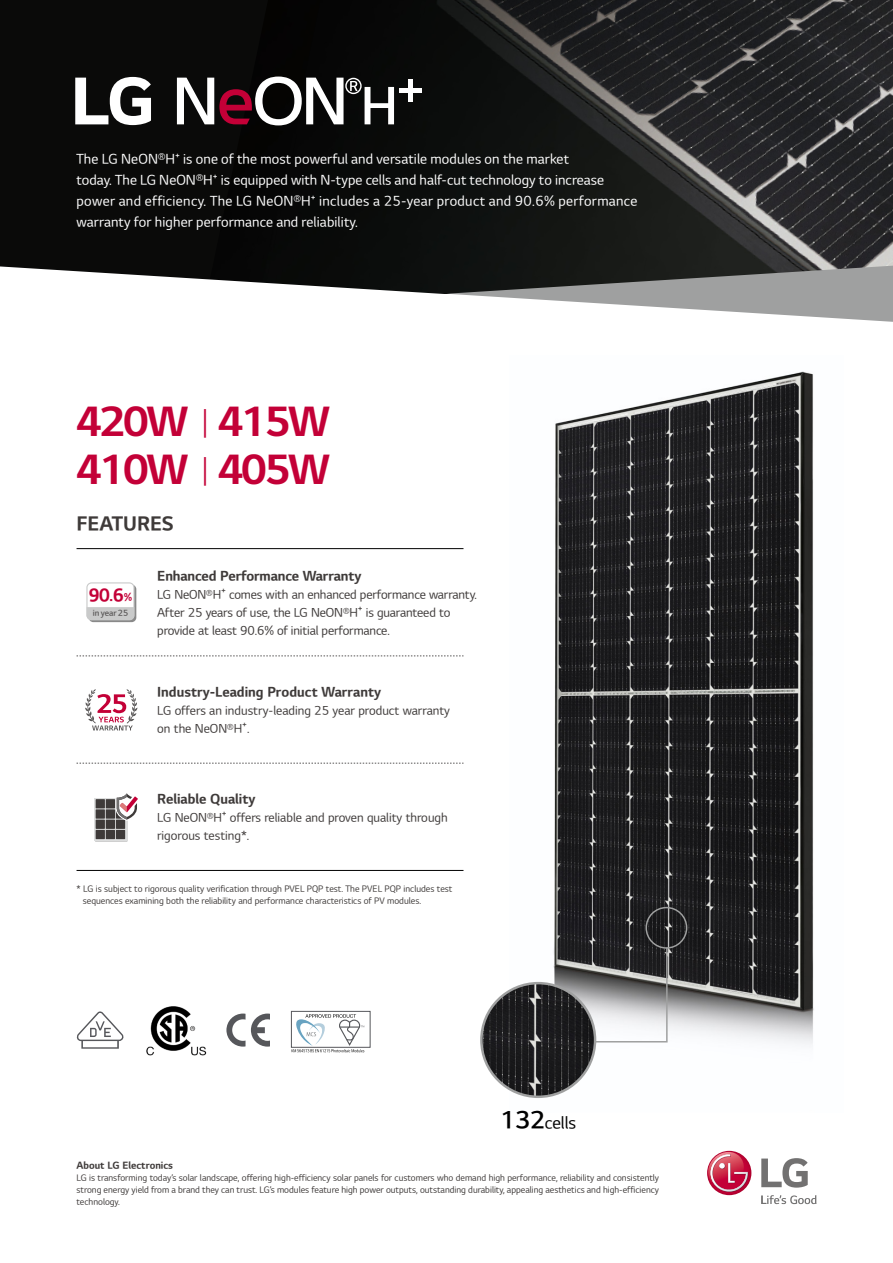
<style>
.page{position:relative;width:893px;height:1263px;background:#fff}
.page>*{position:absolute;margin:0;border:0;box-sizing:border-box;transform-origin:0 0}
.t1{font:40.5px/48px "LG Sm Haotf TB";letter-spacing:-.04em;color:#c30037}
.t2{font:19.5px "LG Sm Haotf TB";color:#3e3a39}
.t3{font:18px "LG Sm Haotf TB";color:#c30037;scale:.96 1}
.t4{font:16.5px "LG Sm Haotf TR";color:#000}
.t5{font:13.5px/21px "LG Sm Haotf TR";letter-spacing:.01em;color:#fff}
.t6{font:13.5px "LG Sm Haotf TB";color:#3e3a39}
.t7{font:12px/18px "LG Sm Haotf TR";letter-spacing:-.01em;color:#3e3a39}
.t8{font:9.75px "LG Sm Haotf TB";color:#3e3a39}
.t9{font:8.7px/12px "LG Sm Haotf TR";color:#3e3a39;text-align:justify}
.t10{font:8.25px "LG Sm Haotf TSB";color:#595757}
.t11{font:7.8px "LG Sm Haotf TSB";color:#3e3a39}
.s1{font-family:"LG Sm Haotf TL"}
.s2{font-size:15px}
.s3{font-size:10.5px}
.s4{font-family:"LG Sm Haotf TSB";font-size:24px}
</style>
<div class="page">
<svg style="left:761px;top:1195px;width:55px;height:9px"></svg>
<svg style="left:761px;top:1158px;width:47px;height:29px"></svg>
<svg style="left:707px;top:1151px;width:44px;height:44px"></svg>
<svg style="left:707px;top:1152px;width:41px;height:40px"></svg>
<div style="left:0;top:0;width:893px;height:294px;background:#0a0a09"></div>
<img style="left:274px;top:0;width:619px;height:266px">
<svg style="left:0;top:266px;width:444px;height:28px"></svg>
<svg style="left:447px;top:266px;width:446px;height:56px"></svg>
<svg style="left:226px;top:1013px;width:44px;height:33px"></svg>
<svg style="left:77px;top:1011px;width:47px;height:38px"></svg>
<div style="left:291px;top:1011px;width:79px;height:36px;border:1px solid #56575b"></div>
<svg style="left:291px;top:1014px;width:73px;height:38px"></svg>
<img style="left:146px;top:1006px;width:61px;height:50px">
<img style="left:509px;top:371px;width:305px;height:727px">
<hr style="left:77px;top:548px;width:386px;height:1px;background:#000">
<svg style="left:77px;top:656px;width:386px;height:1px"></svg>
<svg style="left:77px;top:763px;width:386px;height:1px"></svg>
<hr style="left:77px;top:870px;width:386px;height:1px;background:#000">
<svg style="left:85px;top:689px;width:53px;height:41px"></svg>
<svg style="left:94px;top:793px;width:44px;height:48px"></svg>
<svg style="left:75px;top:77px;width:76px;height:48px"></svg>
<svg style="left:177px;top:77px;width:217px;height:48px"></svg>
<hr style="left:409px;top:79px;width:4px;height:22px;background:#fff">
<hr style="left:400px;top:88px;width:22px;height:4px;background:#fff">
<svg style="left:89px;top:585px;width:47px;height:37px"></svg>
<div style="left:87px;top:583px;width:47px;height:37px;background:#fff;border-radius:5px"></div>
<div style="left:86px;top:582px;width:49px;height:38px;border:1px solid #c9caca;border-radius:5px"></div>
<svg style="left:87px;top:607px;width:47px;height:13px"></svg>
<div style="left:645px;top:907px;width:42px;height:42px;border:2px solid #9fa0a0;border-radius:50%"></div>
<svg style="left:557px;top:946px;width:111px;height:97px"></svg>
<img style="left:481px;top:983px;width:114px;height:114px;border-radius:57px">
<div style="left:480px;top:982px;width:116px;height:116px;border:2px solid #9fa0a0;border-radius:50%"></div>
<p class="t5" style="left:77px;top:149px;width:562px">The LG NeON<sup>Ⓡ</sup>H<sup>+</sup> is one of the most powerful and versatile modules on the market<br>today. The LG NeON<sup>Ⓡ</sup>H<sup>+</sup> is equipped with N-type cells and half-cut technology to increase power and efficiency. The LG NeON<sup>Ⓡ</sup>H<sup>+</sup> includes a 25-year product and 90.6% performance warranty for higher performance and reliability.</p>
<h1 class="t1" style="left:77px;top:401px;width:255px">420W<span class="s1">Ⅰ</span>415W<br>410W<span class="s1">Ⅰ</span>405W</h1>
<h2 class="t2" style="left:77px;top:515px;width:99px">FEATURES</h2>
<h3 class="t3" style="left:89px;top:587px;width:46px">90<span class="s2">.</span>6<span class="s3">%</span></h3>
<p class="t10" style="left:93px;top:609px;width:37px">in year 25</p>
<h3 class="t6" style="left:157px;top:569px;width:206px">Enhanced Performance Warranty</h3>
<h3 class="t7" style="left:157px;top:586px;width:65px">LG NeON<sup>Ⓡ</sup>H</h3>
<p class="t11" style="left:221px;top:586px;width:6px">+</p>
<h3 class="t7" style="left:157px;top:586px;width:321px;text-indent:72px">comes with an enhanced performance warranty.<br>After 25 years of use, the LG NeON<sup>Ⓡ</sup>H</h3>
<p class="t11" style="left:358px;top:604px;width:6px">+</p>
<h3 class="t7" style="left:157px;top:604px;width:295px;text-indent:209px">is guaranteed to provide at least 90.6% of initial performance.</h3>
<h3 class="t6" style="left:157px;top:685px;width:225px">Industry-Leading Product Warranty</h3>
<h3 class="t7" style="left:157px;top:702px;width:294px">LG offers an industry-leading 25 year product warranty on the NeON<sup>Ⓡ</sup>H .</h3>
<p class="t11" style="left:242px;top:720px;width:6px">+</p>
<h3 class="t6" style="left:157px;top:793px;width:100px">Reliable Quality</h3>
<h3 class="t7" style="left:157px;top:809px;width:66px">LG NeON<sup>Ⓡ</sup>H</h3>
<p class="t11" style="left:222px;top:809px;width:6px">+</p>
<h3 class="t7" style="left:157px;top:809px;width:292px;text-indent:73px">offers reliable and proven quality through rigorous testing*.</h3>
<p class="t9" style="left:83px;top:883px;width:371px;text-indent:-6px">* LG is subject to rigorous quality verification through PVEL PQP test. The PVEL PQP includes test sequences examining both the reliability and performance characteristics of PV modules.</p>
<h3 class="t4" style="left:500px;top:1115px;width:77px"><span class="s4">132</span>cells</h3>
<p class="t8" style="left:77px;top:1160px;width:98px">About LG Electronics</p>
<p class="t9" style="left:77px;top:1172px;width:584px">LG is transforming today’s solar landscape, offering high-efficiency solar panels for customers who demand high performance, reliability and consistently strong energy yield from a brand they can trust. LG’s modules feature high power outputs, outstanding durability, appealing aesthetics and high-efficiency technology.</p>
</div>
